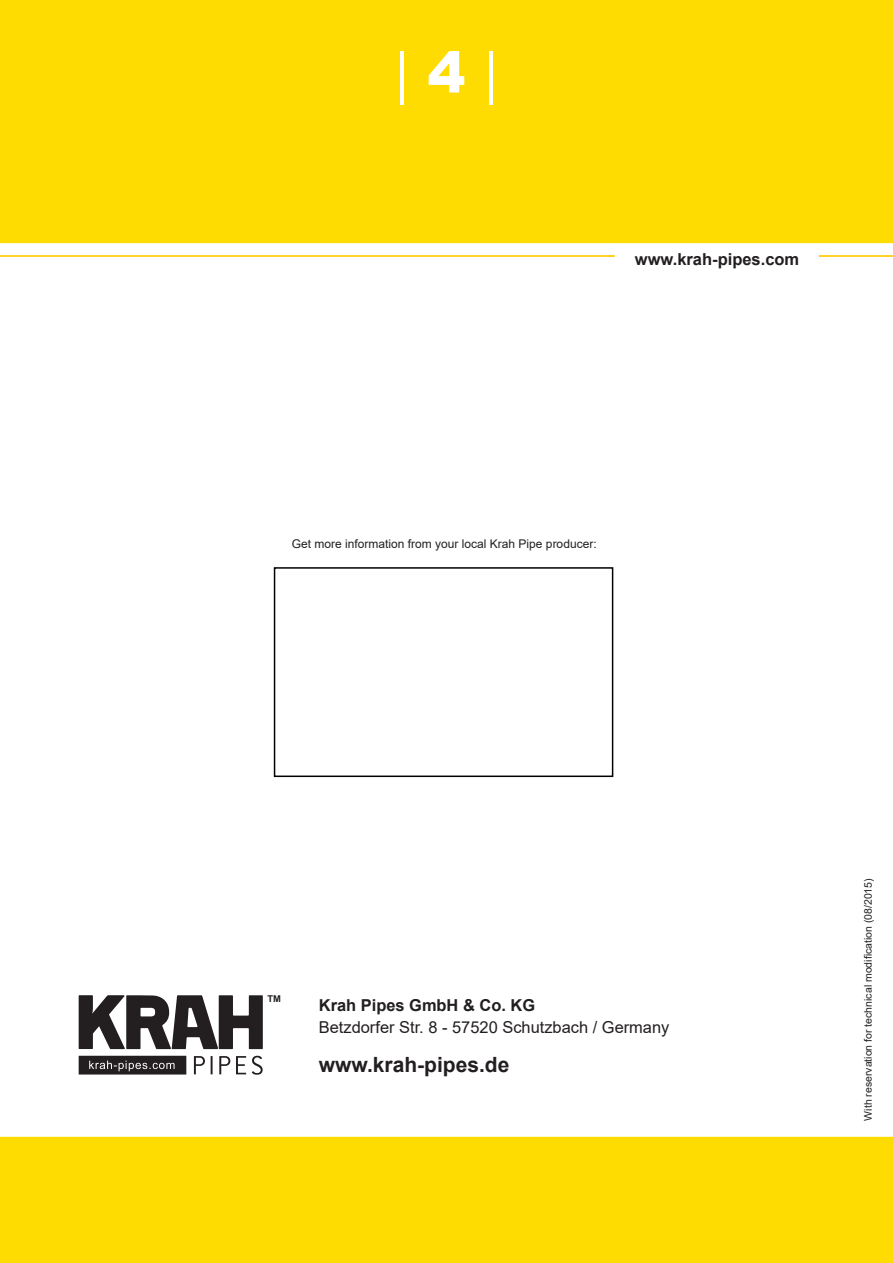
<style>
.page{position:relative;width:893px;height:1263px;background:#fff}
.page>*{position:absolute;margin:0;border:0;box-sizing:border-box;transform-origin:0 0}
.t1{font:57px "Arial Narrow";color:#fff}
.t2{font:700 21px "Arial";color:#231f20}
.t3{font:700 16.5px "Arial";color:#231f20}
.t4{font:16.35px "Arial";color:#231f20}
.t5{font:700 16.35px "Arial";color:#231f20}
.t6{font:12px "Arial";color:#231f20}
.t7{font:10.5px "Arial";color:#231f20}
.t8{font:700 9.45px "Arial";color:#231f20}
.s1{font-family:"Arial";font-weight:900}
</style>
<div class="page">
<div style="left:0;top:0;width:893px;height:242px;background:#ffdc01"></div>
<div style="left:0;top:0;width:893px;height:243px;border:2px solid #ffdc01"></div>
<div style="left:0;top:1137px;width:893px;height:126px;background:#ffdc01"></div>
<hr style="left:819px;top:255px;width:74px;height:2px;background:#feca0a">
<hr style="left:0;top:255px;width:615px;height:2px;background:#feca0a">
<svg style="left:79px;top:995px;width:184px;height:54px"></svg>
<svg style="left:194px;top:1056px;width:11px;height:18px"></svg>
<svg style="left:252px;top:1056px;width:11px;height:19px"></svg>
<svg style="left:211px;top:1056px;width:2px;height:18px"></svg>
<svg style="left:236px;top:1056px;width:10px;height:18px"></svg>
<svg style="left:219px;top:1056px;width:11px;height:18px"></svg>
<svg style="left:79px;top:1056px;width:107px;height:18px;background:#383536"></svg>
<div style="left:274px;top:567px;width:339px;height:210px;border:2px solid #000"></div>
<h1 class="t1" style="left:396px;top:51px;width:102px">| <span class="s1">4</span> |</h1>
<h3 class="t3" style="left:635px;top:253px;width:166px">www.krah-pipes.com</h3>
<p class="t6" style="left:292px;top:536px;width:306px">Get more information from your local Krah Pipe producer:</p>
<p class="t8" style="left:267px;top:993px;width:15px">TM</p>
<h3 class="t5" style="left:319px;top:999px;width:218px">Krah Pipes GmbH &amp; Co. KG</h3>
<h3 class="t4" style="left:319px;top:1016px;width:352px">Betzdorfer Str. 8 - 57520 Schutzbach / Germany</h3>
<h2 class="t2" style="left:319px;top:1056px;width:192px">www.krah-pipes.de</h2>
<p class="t7" style="left:861px;top:1120px;width:244px;rotate:-90deg">With reservation for technical modification (08/2015)</p>
</div>
